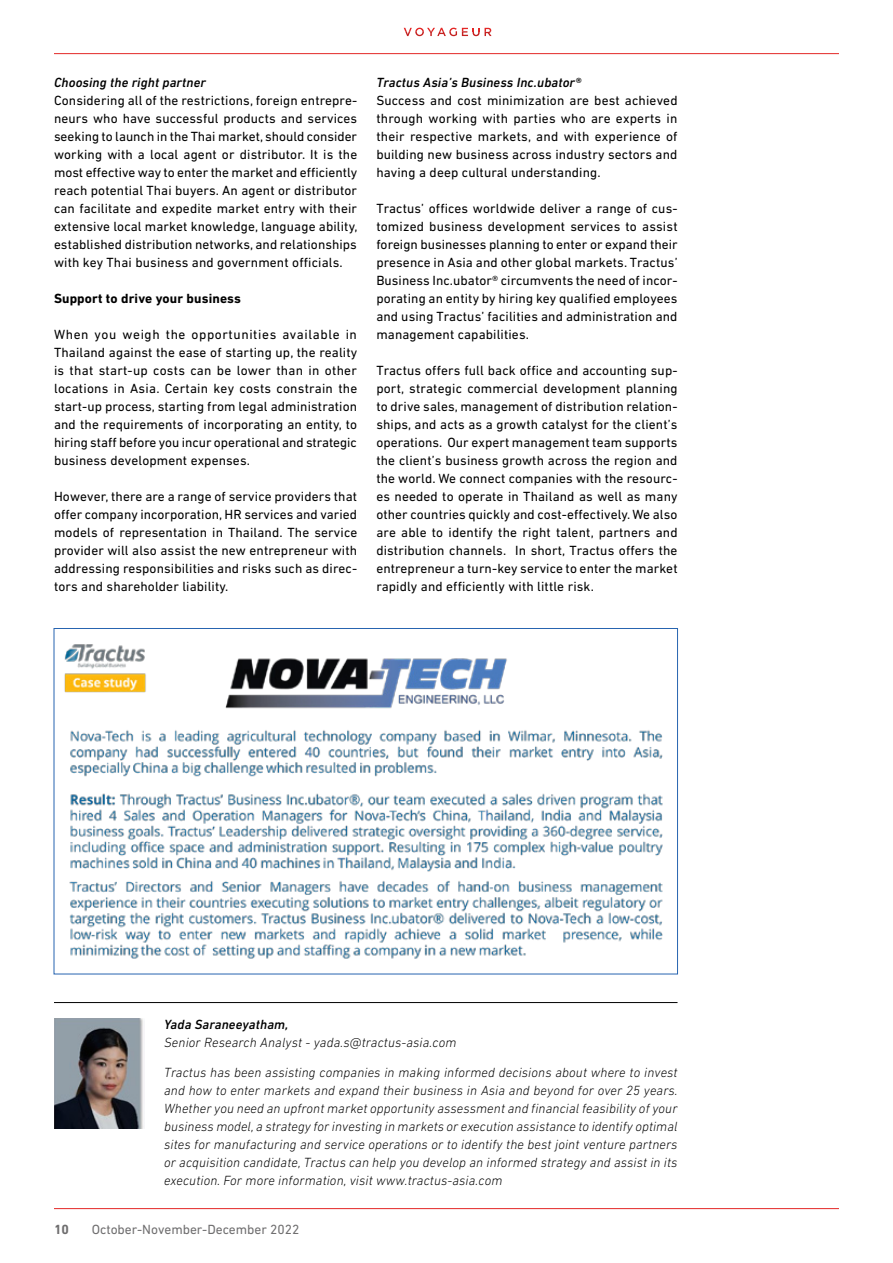
<style>
.page{position:relative;width:893px;height:1263px;background:#fff}
.page>*{position:absolute;margin:0;border:0;box-sizing:border-box;transform-origin:0 0}
.t1{font:13.5px/18px "DIN Next LT Pro";letter-spacing:.01em;color:#000;text-align:justify}
.t2{font:italic 300 13.5px/18px "DIN Next LT Pro";letter-spacing:.01em;color:#000;text-align:justify}
.t3{font:italic 500 13.5px "DIN Next LT Pro";letter-spacing:.01em;color:#000}
.t4{font:13.5px "DIN Next LT Pro";color:#6f6e6f}
.t5{font:700 13.5px "DIN Next LT Pro";letter-spacing:.01em;color:#000}
.t6{font:700 13.5px "DIN Next LT Pro";color:#6f6e6f}
</style>
<div class="page">
<hr style="left:54px;top:53px;width:785px;height:1px;background:#e32726">
<hr style="left:54px;top:1208px;width:785px;height:1px;background:#e32726">
<svg style="left:404px;top:28px;width:88px;height:8px"></svg>
<img style="left:54px;top:1018px;width:90px;height:110px">
<hr style="left:54px;top:1002px;width:623px;height:1px;background:#000">
<img style="left:64px;top:644px;width:599px;height:315px">
<p class="t3" style="left:54px;top:74px;width:154px">Choosing the right partner</p>
<p class="t1" style="left:54px;top:91px;width:305px">Considering all of the restrictions, foreign entrepre&shy;neurs who have successful products and services seeking to launch in the Thai market, should consider working with a local agent or distributor. It is the most effective way to enter the market and efficiently reach potential Thai buyers. An agent or distributor can facilitate and expedite market entry with their extensive local market knowledge, language ability, established distribution networks, and relationships with key Thai business and government officials.</p>
<p class="t5" style="left:54px;top:290px;width:189px">Support to drive your business</p>
<p class="t1" style="left:54px;top:325px;width:305px">When you weigh the opportunities available in Thailand against the ease of starting up, the reality is that start-up costs can be lower than in other locations in Asia. Certain key costs constrain the start-up process, starting from legal administration and the requirements of incorporating an entity, to hiring staff before you incur operational and strategic business development expenses.</p>
<p class="t1" style="left:54px;top:487px;width:305px">However, there are a range of service providers that offer company incorporation, HR services and varied models of representation in Thailand. The service provider will also assist the new entrepreneur with addressing responsibilities and risks such as direc&shy;tors and shareholder liability.</p>
<p class="t3" style="left:376px;top:74px;width:206px">Tractus Asia’s Business Inc.ubator®</p>
<p class="t1" style="left:376px;top:91px;width:303px">Success and cost minimization are best achieved through working with parties who are experts in their respective markets, and with experience of building new business across industry sectors and having a deep cultural understanding.</p>
<p class="t1" style="left:376px;top:199px;width:303px">Tractus’ offices worldwide deliver a range of cus&shy;tomized business development services to assist foreign businesses planning to enter or expand their presence in Asia and other global markets. Tractus’ Business Inc.ubator® circumvents the need of incor&shy;porating an entity by hiring key qualified employees and using Tractus’ facilities and administration and management capabilities.</p>
<p class="t1" style="left:376px;top:361px;width:303px">Tractus offers full back office and accounting sup&shy;port, strategic commercial development planning to drive sales, management of distribution relation&shy;ships, and acts as a growth catalyst for the client’s operations. Our expert management team supports the client’s business growth across the region and the world. We connect companies with the resourc&shy;es needed to operate in Thailand as well as many other countries quickly and cost-effectively. We also are able to identify the right talent, partners and distribution channels. In short, Tractus offers the entrepreneur a turn-key service to enter the market rapidly and efficiently with little risk.</p>
<p class="t3" style="left:164px;top:1016px;width:126px">Yada Saraneeyatham,</p>
<p class="t2" style="left:164px;top:1033px;width:294px">Senior Research Analyst - yada.s@tractus-asia.com</p>
<p class="t2" style="left:164px;top:1063px;width:515px">Tractus has been assisting companies in making informed decisions about where to invest and how to enter markets and expand their business in Asia and beyond for over 25 years.<br>Whether you need an upfront market opportunity assessment and financial feasibility of your business model, a strategy for investing in markets or execution assistance to identify optimal sites for manufacturing and service operations or to identify the best joint venture partners or acquisition candidate, Tractus can help you develop an informed strategy and assist in its execution. For more information, visit www.tractus-asia.com</p>
<p class="t6" style="left:54px;top:1222px;width:17px">10</p>
<p class="t4" style="left:92px;top:1222px;width:209px">October-November-December 2022</p>
</div>
